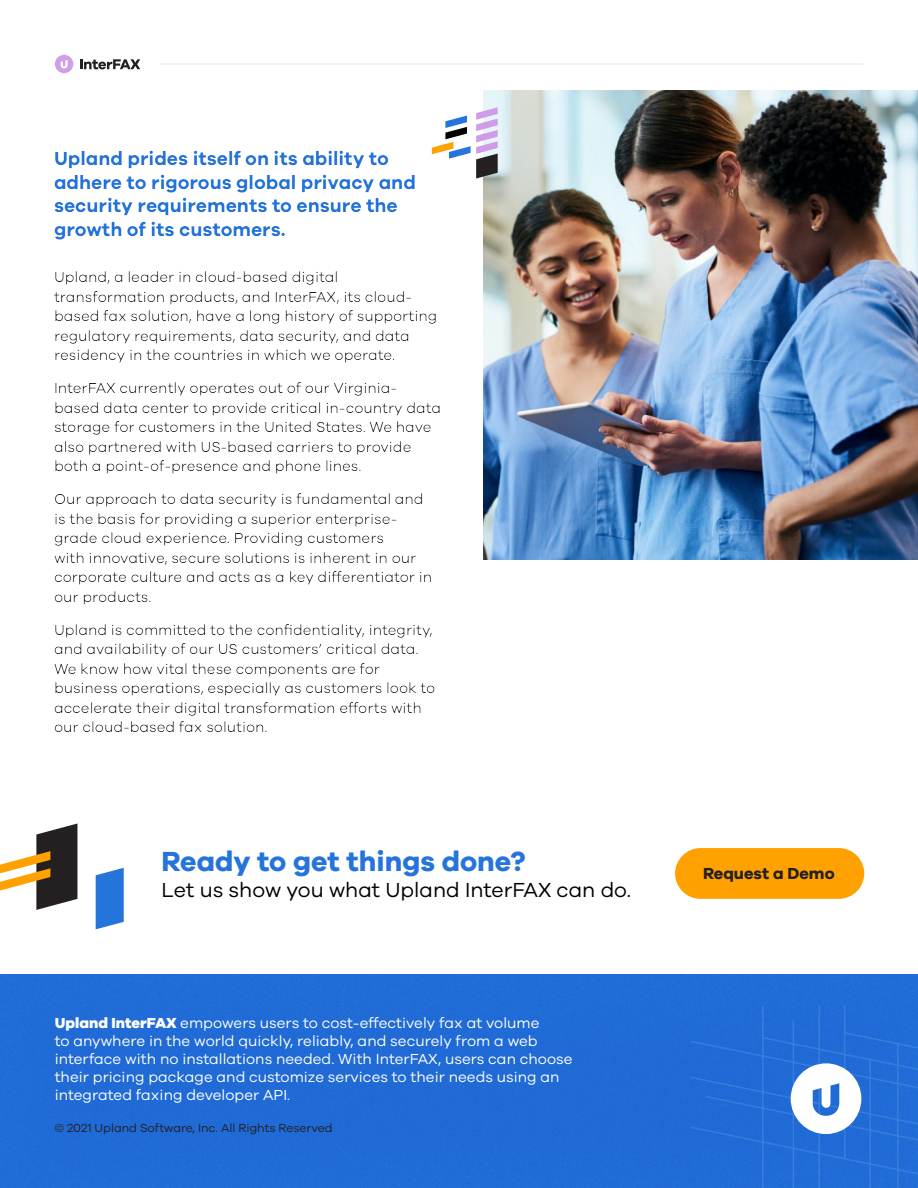
<style>
.page{position:relative;width:918px;height:1188px;background:#fff}
.page>*{position:absolute;margin:0;border:0;box-sizing:border-box;transform-origin:0 0}
.t1{font:700 28.5px "Galano Grotesque";color:#2574db}
.t2{font:21px "Galano Grotesque";color:#000}
.t3{font:700 19.5px/23.4px "Galano Grotesque";color:#2574db}
.t4{font:700 16.5px "Galano Grotesque";color:#241f20}
.t5{font:15px/19.5px "Galano Grotesque";color:#241f20}
.t6{font:15px/18px "Galano Grotesque";color:#fff}
.t7{font:12px "Galano Grotesque";color:#241f20}
.s1{font-weight:800}
</style>
<div class="page">
<svg style="left:80px;top:59px;width:60px;height:11px"></svg>
<svg style="left:55px;top:55px;width:18px;height:18px"></svg>
<hr style="left:159px;top:63px;width:704px;height:2px;background:#efefef">
<img style="left:484px;top:91px;width:434px;height:469px">
<div style="left:0;top:963px;width:918px;height:225px;background:#206bd6"></div>
<svg style="left:691px;top:1005px;width:227px;height:183px"></svg>
<svg style="left:432px;top:107px;width:66px;height:72px"></svg>
<div style="left:676px;top:849px;width:188px;height:49px;background:#ffa100;border-radius:25px"></div>
<div style="left:675px;top:848px;width:189px;height:51px;border:2px solid #ffa100;border-radius:25px"></div>
<svg style="left:96px;top:868px;width:28px;height:61px;background:#3f84df"></svg>
<svg style="left:0;top:824px;width:77px;height:86px"></svg>
<h3 class="t3" style="left:54px;top:147px;width:363px">Upland prides itself on its ability to adhere to rigorous global privacy and security requirements to ensure the growth of its customers.</h3>
<p class="t5" style="left:54px;top:267px;width:385px">Upland, a leader in cloud-based digital transformation products, and InterFAX, its cloud&shy;based fax solution, have a long history of supporting regulatory requirements, data security, and data residency in the countries in which we operate.</p>
<p class="t5" style="left:54px;top:378px;width:389px">InterFAX currently operates out of our Virginia&shy;based data center to provide critical in-country data storage for customers in the United States. We have also partnered with US-based carriers to provide both a point-of-presence and phone lines.</p>
<p class="t5" style="left:54px;top:489px;width:380px">Our approach to data security is fundamental and is the basis for providing a superior enterprise&shy;grade cloud experience. Providing customers<br>with innovative, secure solutions is inherent in our corporate culture and acts as a key differentiator in our products.</p>
<p class="t5" style="left:54px;top:619px;width:383px">Upland is committed to the confidentiality, integrity, and availability of our US customers’ critical data.<br>We know how vital these components are for business operations, especially as customers look to accelerate their digital transformation efforts with our cloud-based fax solution.</p>
<h1 class="t1" style="left:162px;top:844px;width:366px">Ready to get things done?</h1>
<h2 class="t2" style="left:162px;top:877px;width:471px">Let us show you what Upland InterFAX can do.</h2>
<p class="t6" style="left:55px;top:1014px;width:519px"><span class="s1">Upland InterFAX</span> empowers users to cost-effectively fax at volume<br>to anywhere in the world quickly, reliably, and securely from a web interface with no installations needed. With InterFAX, users can choose their pricing package and customize services to their needs using an integrated faxing developer API.</p>
<p class="t7" style="left:55px;top:1120px;width:280px">© 2021 Upland Software, Inc. All Rights Reserved</p>
<p class="t4" style="left:703px;top:863px;width:133px">Request a Demo</p>
</div>
